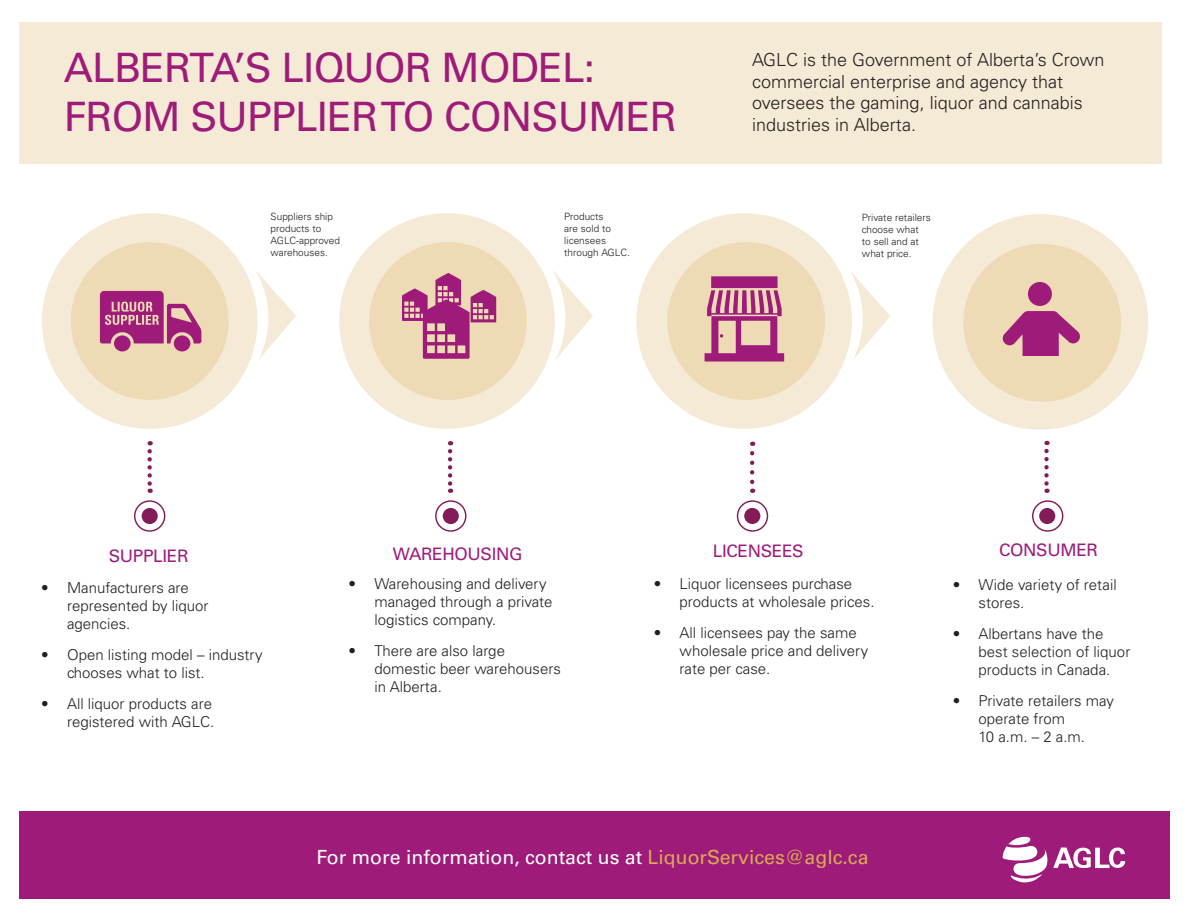
<style>
.page{position:relative;width:1188px;height:918px;background:#fff}
.page>*{position:absolute;margin:0;border:0;box-sizing:border-box;transform-origin:0 0}
.t1{font:40.5px/48.6px "Univers LT Std";letter-spacing:-.02em;color:#9e1b7a}
.t2{font:19.5px "Univers LT Std";color:#fff}
.t3{font:300 18px/21.6px "Univers LT Std";color:#231f20}
.t4{font:17.25px "Univers LT Std";letter-spacing:-.02em;color:#9e1b7a}
.t5{font:300 15px/18px "Univers LT Std";color:#231f20}
.t6{font:300 10.05px/12px "Univers LT Std";color:#231f20}
.s1{color:#daaa56}
</style>
<div class="page">
<div style="left:19px;top:22px;width:1143px;height:141px;background:#f5ead5"></div>
<div style="left:19px;top:811px;width:1150px;height:88px;background:#9e1b7a"></div>
<svg style="left:1002px;top:836px;width:123px;height:46px"></svg>
<div style="left:636px;top:213px;width:216px;height:216px;background:#f5ead5;border-radius:50%"></div>
<div style="left:933px;top:214px;width:215px;height:216px;background:#f5ead5;border-radius:50%"></div>
<div style="left:339px;top:213px;width:216px;height:216px;background:#f5ead5;border-radius:50%"></div>
<svg style="left:42px;top:213px;width:213px;height:216px;fill:#f5ead5"></svg>
<div style="left:71px;top:242px;width:158px;height:158px;background:#eedab5;border-radius:50%"></div>
<svg style="left:100px;top:291px;width:101px;height:60px"></svg>
<div style="left:963px;top:244px;width:158px;height:158px;background:#eedab5;border-radius:50%"></div>
<div style="left:1028px;top:282px;width:24px;height:24px;background:#9e1b7a;border-radius:50%"></div>
<svg style="left:1002px;top:311px;width:78px;height:45px"></svg>
<div style="left:369px;top:242px;width:158px;height:158px;background:#eedab5;border-radius:50%"></div>
<svg style="left:402px;top:273px;width:94px;height:86px"></svg>
<div style="left:667px;top:242px;width:158px;height:158px;background:#eedab5;border-radius:50%"></div>
<svg style="left:705px;top:276px;width:79px;height:86px"></svg>
<svg style="left:148px;top:451px;width:4px;height:42px"></svg>
<svg style="left:448px;top:451px;width:4px;height:42px"></svg>
<svg style="left:750px;top:453px;width:4px;height:40px"></svg>
<svg style="left:1044px;top:451px;width:5px;height:42px"></svg>
<svg style="left:135px;top:501px;width:30px;height:30px"></svg>
<div style="left:134px;top:500px;width:31px;height:32px;border:1px solid #831b59;border-radius:50%"></div>
<svg style="left:436px;top:501px;width:30px;height:30px"></svg>
<div style="left:435px;top:500px;width:31px;height:32px;border:1px solid #831b59;border-radius:50%"></div>
<svg style="left:738px;top:501px;width:29px;height:30px"></svg>
<div style="left:737px;top:500px;width:31px;height:32px;border:1px solid #831b59;border-radius:50%"></div>
<svg style="left:1033px;top:501px;width:30px;height:30px"></svg>
<div style="left:1032px;top:500px;width:31px;height:32px;border:1px solid #831b59;border-radius:50%"></div>
<div style="left:141px;top:507px;width:17px;height:18px;background:#831b59;border-radius:50%"></div>
<div style="left:140px;top:507px;width:19px;height:19px;border:1px solid #fff;border-radius:50%"></div>
<svg style="left:442px;top:507px;width:18px;height:18px"></svg>
<div style="left:441px;top:507px;width:19px;height:19px;border:1px solid #fff;border-radius:50%"></div>
<div style="left:744px;top:507px;width:17px;height:18px;background:#831b59;border-radius:50%"></div>
<div style="left:743px;top:506px;width:19px;height:19px;border:1px solid #fff;border-radius:50%"></div>
<svg style="left:1038px;top:507px;width:18px;height:18px"></svg>
<div style="left:1038px;top:507px;width:19px;height:19px;border:1px solid #fff;border-radius:50%"></div>
<svg style="left:255px;top:271px;width:41px;height:88px"></svg>
<svg style="left:552px;top:271px;width:41px;height:88px"></svg>
<svg style="left:849px;top:271px;width:41px;height:89px"></svg>
<p class="t1" style="left:64px;top:44px;width:615px">ALBERTA’S LIQUOR MODEL:<br>FROM SUPPLIER TO CONSUMER</p>
<p class="t3" style="left:752px;top:49px;width:354px">AGLC is the Government of Alberta’s Crown commercial enterprise and agency that oversees the gaming, liquor and cannabis industries in Alberta.</p>
<p class="t6" style="left:271px;top:211px;width:71px">Suppliers ship products to<br>AGLC-approved warehouses.</p>
<p class="t6" style="left:862px;top:211px;width:70px">Private retailers choose what<br>to sell and at what price.</p>
<p class="t6" style="left:564px;top:211px;width:67px">Products<br>are sold to licensees through AGLC.</p>
<p class="t4" style="left:109px;top:545px;width:81px">SUPPLIER</p>
<p class="t5" style="left:67px;top:579px;width:143px;text-indent:-26px">• Manufacturers are represented by liquor agencies.</p>
<p class="t5" style="left:67px;top:646px;width:197px;text-indent:-26px">• Open listing model – industry chooses what to list.</p>
<p class="t5" style="left:41px;top:695px;width:174px;text-align:right">• All liquor products are registered with AGLC.</p>
<p class="t4" style="left:393px;top:543px;width:131px">WAREHOUSING</p>
<p class="t4" style="left:999px;top:539px;width:100px">CONSUMER</p>
<p class="t5" style="left:374px;top:574px;width:180px;text-indent:-26px">• Warehousing and delivery managed through a private logistics company.</p>
<p class="t5" style="left:374px;top:641px;width:188px;text-indent:-26px">• There are also large domestic beer warehousers in Alberta.</p>
<p class="t4" style="left:713px;top:541px;width:92px">LICENSEES</p>
<p class="t5" style="left:680px;top:575px;width:197px;text-indent:-26px">• Liquor licensees purchase products at wholesale prices.</p>
<p class="t5" style="left:680px;top:624px;width:190px;text-indent:-26px">• All licensees pay the same wholesale price and delivery rate per case.</p>
<p class="t5" style="left:979px;top:576px;width:140px;text-indent:-26px">• Wide variety of retail stores.</p>
<p class="t5" style="left:979px;top:625px;width:153px;text-indent:-26px">• Albertans have the best selection of liquor products in Canada.</p>
<p class="t5" style="left:979px;top:692px;width:137px;text-indent:-26px">• Private retailers may operate from<br>10 a.m. – 2 a.m.</p>
<p class="t2" style="left:316px;top:845px;width:554px">For more information, contact us at <span class="s1">LiquorServices@aglc.ca</span></p>
</div>
